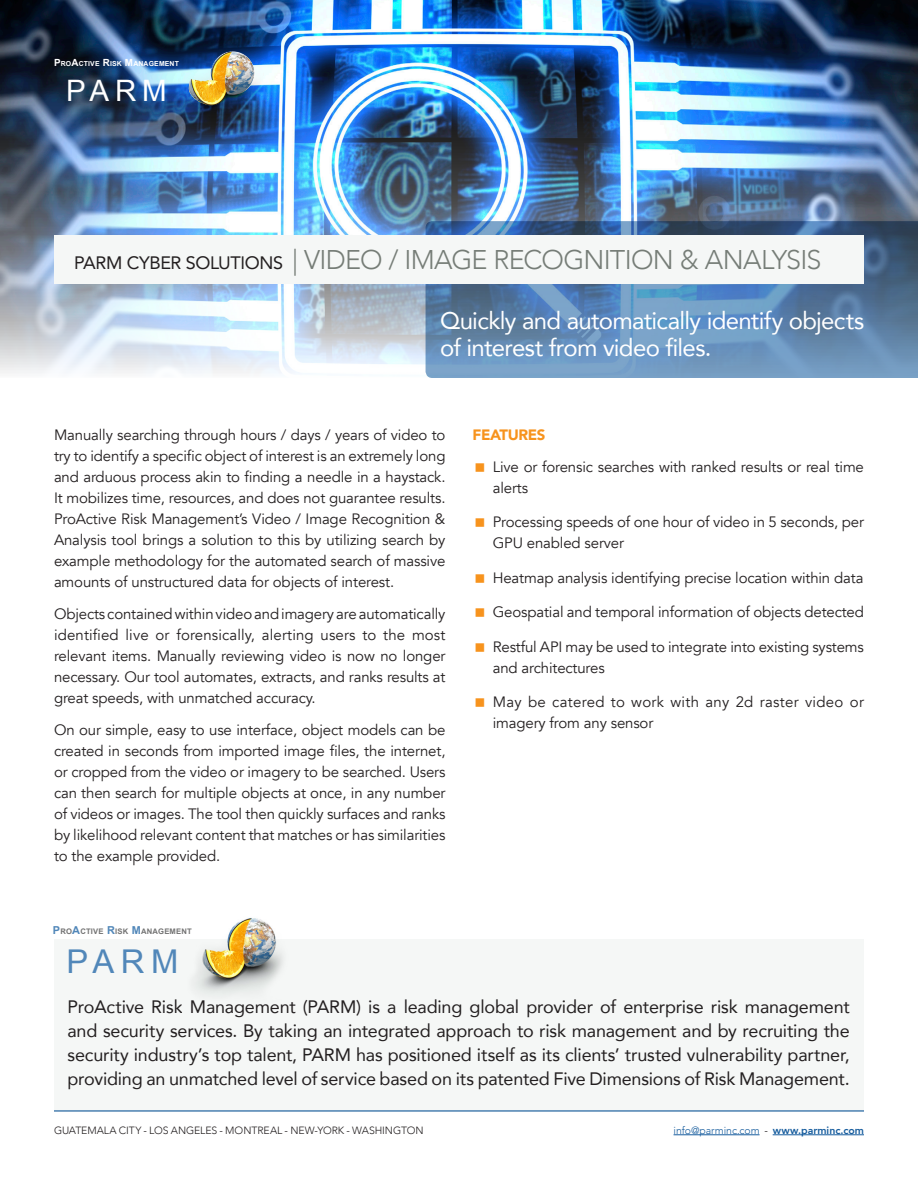
<style>
.page{position:relative;width:918px;height:1188px;background:#fff}
.page>*{position:absolute;margin:0;border:0;box-sizing:border-box;transform-origin:0 0}
.t1{font:32.85px "Arial";color:#5187b9}
.t2{font:29.55px "Arial";color:#fff}
.t3{font:300 27px "Avenir";letter-spacing:-.03em;color:#767d77}
.t4{font:24px "Avenir";letter-spacing:-.03em;color:#fff}
.t5{font:18px/24px "Avenir";letter-spacing:-.01em;color:#231f20;text-align:justify}
.Texte{font:15px/21px "Avenir";letter-spacing:-.01em;color:#231f20;text-align:justify}
.Texte-2{font:15px/21px "Avenir";letter-spacing:.02em;color:#231f20}
.Titre_2{font:900 15px "Avenir";letter-spacing:-.025em;color:#f7931d}
.t6{font:300 10.5px "Avenir";letter-spacing:-.005em;color:#231f20}
.t7{font:300 10.5px "Avenir";letter-spacing:-.005em;color:#175d9e}
.t8{font:700 7.65px "Arial";letter-spacing:.02em;color:#737373}
.t9{font:700 6.9px "Arial";letter-spacing:.02em;color:#fff}
.s1{font-size:9.9px}
.s2{font-weight:400;font-size:18px;color:#231f20}
.s3{font-size:10.95px;color:#5187b9}
.s4{color:#231f20}
.s5{font-weight:800}
</style>
<div class="page">
<hr style="left:674px;top:1135px;width:86px;height:1px;background:#175d9e">
<hr style="left:773px;top:1135px;width:91px;height:1px;background:#175d9e">
<hr style="left:54px;top:1110px;width:810px;height:2px;background:#5187b9">
<img style="left:0;top:0;width:918px;height:373px">
<svg style="left:426px;top:221px;width:492px;height:157px;background:#5d84ac"></svg>
<div style="left:54px;top:235px;width:810px;height:49px;background:#f5f7f6"></div>
<img style="left:171px;top:35px;width:103px;height:103px">
<div style="left:54px;top:940px;width:809px;height:172px;background:#f5f7f6"></div>
<img style="left:195px;top:918px;width:88px;height:76px">
<p class="t9" style="left:54px;top:59px;width:126px"><span class="s1">P</span>RO<span class="s1">A</span>CTIVE <span class="s1">R</span>ISK <span class="s1">M</span>ANAGEMENT</p>
<p class="t2" style="left:66px;top:71px;width:102px">PARM</p>
<p class="t3" style="left:74px;top:244px;width:749px"><span class="s2">PARM CYBER SOLUTIONS</span> | VIDEO / IMAGE RECOGNITION &amp; ANALYSIS</p>
<p class="t4" style="left:440px;top:302px;width:426px">Quickly and automatically identify objects</p>
<p class="t4" style="left:440px;top:329px;width:273px">of interest from video files.</p>
<p class="Texte" style="left:54px;top:424px;width:393px">Manually searching through hours / days / years of video to try to identify a specific object of interest is an extremely long and arduous process akin to finding a needle in a haystack.<br>It mobilizes time, resources, and does not guarantee results.<br>ProActive Risk Management’s Video / Image Recognition &amp; Analysis tool brings a solution to this by utilizing search by example methodology for the automated search of massive amounts of unstructured data for objects of interest.</p>
<p class="Texte" style="left:54px;top:603px;width:393px">Objects contained within video and imagery are automatically identified live or forensically, alerting users to the most relevant items. Manually reviewing video is now no longer necessary. Our tool automates, extracts, and ranks results at great speeds, with unmatched accuracy.</p>
<p class="Texte" style="left:54px;top:720px;width:393px">On our simple, easy to use interface, object models can be created in seconds from imported image files, the internet, or cropped from the video or imagery to be searched. Users can then search for multiple objects at once, in any number of videos or images. The tool then quickly surfaces and ranks by likelihood relevant content that matches or has similarities to the example provided.</p>
<p class="t8" style="left:53px;top:926px;width:140px"><span class="s3">P</span>RO<span class="s3">A</span>CTIVE <span class="s3">R</span>ISK <span class="s3">M</span>ANAGEMENT</p>
<p class="t1" style="left:66px;top:940px;width:114px">PARM</p>
<p class="Titre_2" style="left:472px;top:421px;width:74px">FEATURES</p>
<p class="Texte" style="left:493px;top:456px;width:373px">Live or forensic searches with ranked results or real time alerts</p>
<p class="Texte" style="left:493px;top:512px;width:373px">Processing speeds of one hour of video in 5 seconds, per<br>GPU enabled server</p>
<p class="Texte" style="left:493px;top:567px;width:372px">Heatmap analysis identifying precise location within data</p>
<p class="Texte" style="left:493px;top:602px;width:373px">Geospatial and temporal information of objects detected</p>
<p class="Texte" style="left:493px;top:636px;width:373px">Restful API may be used to integrate into existing systems and architectures</p>
<p class="Texte-2" style="left:493px;top:692px;width:373px">May be catered to work with any 2d raster video or imagery from any sensor</p>
<p class="t5" style="left:68px;top:994px;width:784px">ProActive Risk Management (PARM) is a leading global provider of enterprise risk management and security services. By taking an integrated approach to risk management and by recruiting the security industry’s top talent, PARM has positioned itself as its clients’ trusted vulnerability partner, providing an unmatched level of service based on its patented Five Dimensions of Risk Management.</p>
<p class="t6" style="left:54px;top:1124px;width:371px">GUATEMALA CITY - LOS ANGELES - MONTREAL - NEW-YORK - WASHINGTON</p>
<p class="t7" style="left:674px;top:1124px;width:192px">info@parminc.com <span class="s4">-</span> <span class="s5">www.parminc.com</span></p>
</div>
